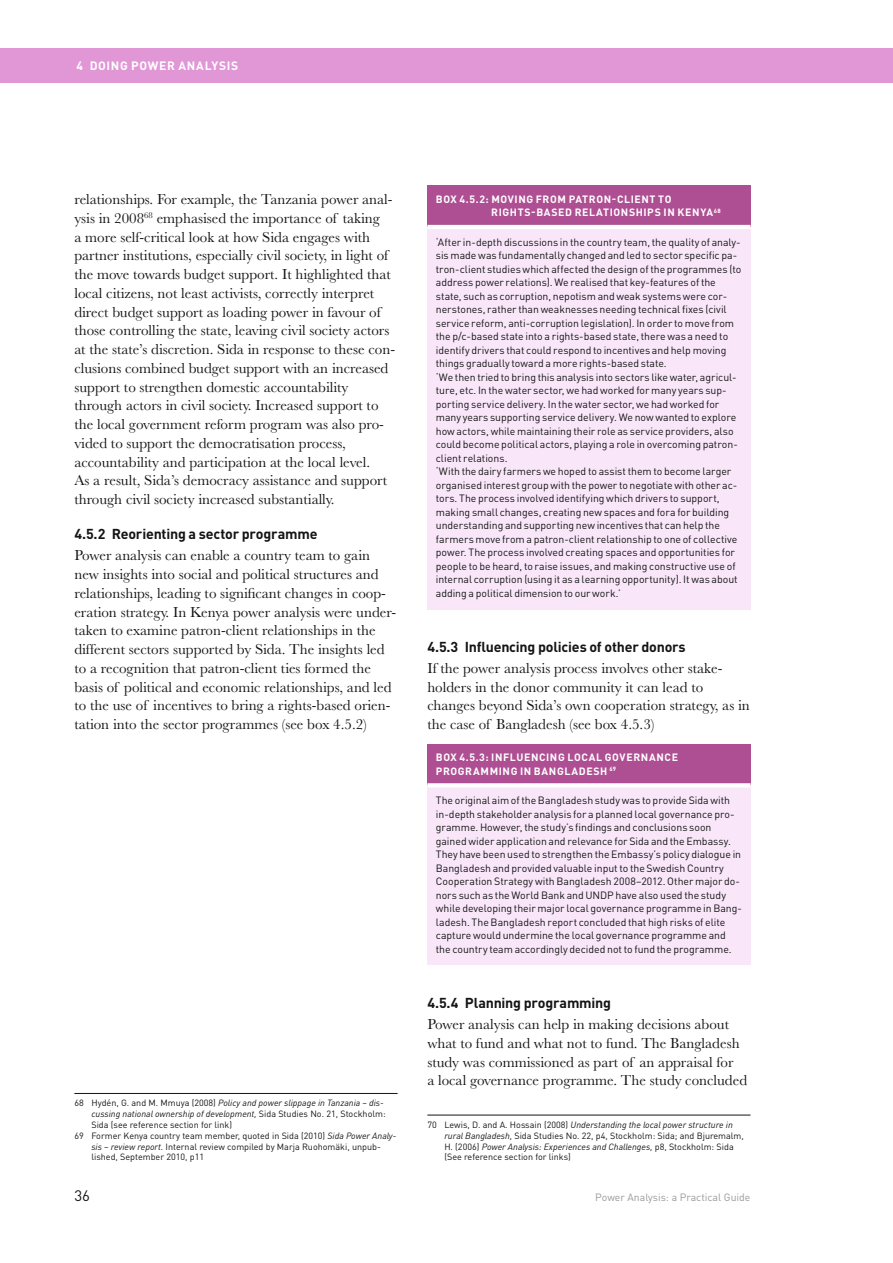
<style>
.page{position:relative;width:893px;height:1263px;background:#fff}
.page>*{position:absolute;margin:0;border:0;box-sizing:border-box;transform-origin:0 0}
.t1{font:15px/18.8px "Baskerville MT Std";color:#131413}
.t2{font:15px "DIN Pro";color:#131413}
.t3{font:700 14.25px "DIN Pro";letter-spacing:-.015em;color:#131413}
.t4{font:700 12px "DIN Pro";letter-spacing:.05em;color:#fff}
.t5{font:10.5px/13.5px "DIN Pro";letter-spacing:-.005em;color:#131413}
.t6{font:700 10.5px/13.5px "DIN Pro";letter-spacing:.06em;color:#fff}
.t7{font:10.5px "DIN Pro";color:#999}
.t8{font:9px/10.8px "DIN Pro";color:#131413}
.t9{font:italic 9px "DIN Pro";color:#131413}
.s1{font-style:normal}
.s2{font-style:italic}
</style>
<div class="page">
<div style="left:0;top:49px;width:893px;height:34px;background:#e197d5"></div>
<hr style="left:74px;top:1093px;width:324px;height:1px;background:#131413">
<div style="left:427px;top:185px;width:323px;height:42px;background:#af4f93"></div>
<div style="left:427px;top:227px;width:323px;height:382px;background:#f9e7f9"></div>
<hr style="left:427px;top:225px;width:323px;height:4px;background:#fff">
<div style="left:427px;top:744px;width:323px;height:41px;background:#af4f93"></div>
<div style="left:427px;top:785px;width:323px;height:180px;background:#f9e7f9"></div>
<svg style="left:427px;top:783px;width:323px;height:4px"></svg>
<hr style="left:427px;top:1115px;width:323px;height:1px;background:#131413">
<p class="t4" style="left:77px;top:58px;width:112px">4 DOIN G POWER ANAL</p>
<p class="t4" style="left:212px;top:58px;width:15px">YSIS</p>
<p class="t1" style="left:74px;top:190px;width:322px">relationships. For example, the Tanzania power anal&shy;ysis in 2008<sup>68</sup> emphasised the importance of taking<br>a more self-critical look at how Sida engages with partner institutions, especially civil society, in light of the move towards budget support. It highlighted that local citizens, not least activists, correctly interpret direct budget support as loading power in favour of those controlling the state, leaving civil society actors at the state’s discretion. Sida in response to these con&shy;clusions combined budget support with an increased support to strengthen domestic accountability through actors in civil society. Increased support to the local government reform program was also pro&shy;vided to support the democratisation process, accountability and participation at the local level.<br>As a result, Sida’s democracy assistance and support through civil society increased substantially.</p>
<h2 class="t3" style="left:74px;top:525px;width:245px">4.5.2 REORIENTING A SECTOR PROGRAMME</h2>
<p class="t1" style="left:74px;top:546px;width:323px">Power analysis can enable a country team to gain new insights into social and political structures and relationships, leading to significant changes in coop&shy;eration strategy. In Kenya power analysis were under&shy;taken to examine patron-client relationships in the different sectors supported by Sida. The insights led to a recognition that patron-client ties formed the basis of political and economic relationships, and led to the use of incentives to bring a rights-based orien&shy;tation into the sector programmes (see box 4.5.2)<sup>69</sup></p>
<p class="t9" style="left:74px;top:1097px;width:311px"><span class="s1">68 Hydén, G. and M. Mmuya (2008)</span> Policy and power slippage in Tanzania – dis-</p>
<p class="t9" style="left:91px;top:1108px;width:296px">cussing national ownership of development, <span class="s1">Sida Studies No. 21, Stockholm:</span></p>
<p class="t8" style="left:91px;top:1119px;width:142px">Sida (see reference section for link)</p>
<p class="t8" style="left:74px;top:1130px;width:323px">69 Former Kenya country team member, quoted in Sida (2010) <span class="s2">Sida Power Analy-</span></p>
<p class="t8" style="left:91px;top:1140px;width:291px"><span class="s2">sis – review report.</span> Internal review compiled by Marja Ruohomäki, unpub-</p>
<p class="t8" style="left:91px;top:1151px;width:114px">lished, September 2010, p11</p>
<p class="t6" style="left:491px;top:192px;width:182px;text-indent:-55px">BOX 4.5.2: MOVING FROM PATRON-CLI ENT TO<br>RIGHTS‑BAS</p>
<p class="t6" style="left:558px;top:205px;width:71px">ED RELATIONSHIPS</p>
<p class="t6" style="left:664px;top:205px;width:59px">IN KENYA<sup>68</sup></p>
<p class="t5" style="left:436px;top:235px;width:307px">‘After in-depth discussions in the country team, the quality of analy&shy;sis made was fundamentally changed and led to sector specific pa&shy;tron-client studies which affected the design of the programmes (to address power relations). We realised that key-features of the state, such as corruption, nepotism and weak systems were cor&shy;nerstones, rather than weaknesses needing technical fixes (civil service reform, anti-corruption legislation). In order to move from the p/c-based state into a rights-based state, there was a need to identify drivers that could respond to incentives and help moving things gradually toward a more rights-based state.<br>‘We then tried to bring this analysis into sectors like water, agricul&shy;ture, etc. In the water sector, we had worked for many years sup&shy;porting service delivery. In the water sector, we had worked for many years supporting service delivery. We now wanted to explore how actors, while maintaining their role as service providers, also could become political actors, playing a role in overcoming patron&shy;client relations.<br>‘With the dairy farmers we hoped to assist them to become larger organised interest group with the power to negotiate with other ac&shy;tors. The process involved identifying which drivers to support, making small changes, creating new spaces and fora for building understanding and supporting new incentives that can help the farmers move from a patron-client relationship to one of collective power. The process involved creating spaces and opportunities for people to be heard, to raise issues, and making constructive use of internal corruption (using it as a learning opportunity). It was about adding a political dimension to our work.’</p>
<h2 class="t3" style="left:427px;top:637px;width:260px">4.5.3 INFLUENCING POLICIES OF OTHER DONORS</h2>
<h1 class="t1" style="left:427px;top:659px;width:324px">If the power analysis process involves other stake&shy;holders in the donor community it can lead to changes beyond Sida’s own cooperation strategy, as in the case of Bangladesh (see box 4.5.3)</h1>
<p class="t6" style="left:436px;top:750px;width:67px">BOX 4.5.3: INFL</p>
<p class="t6" style="left:516px;top:750px;width:22px">UENCIN</p>
<p class="t6" style="left:558px;top:750px;width:32px">G LOCAL</p>
<p class="t6" style="left:605px;top:750px;width:45px">GOVERNANC</p>
<p class="t6" style="left:672px;top:750px;width:8px">E</p>
<p class="t6" style="left:436px;top:764px;width:46px">PROGRAMMIN</p>
<p class="t6" style="left:511px;top:764px;width:107px">G IN BAN GLADESH <sup>69</sup></p>
<p class="t5" style="left:436px;top:793px;width:308px">The original aim of the Bangladesh study was to provide Sida with in-depth stakeholder analysis for a planned local governance pro&shy;gramme. However, the study’s findings and conclusions soon gained wider application and relevance for Sida and the Embassy.<br>They have been used to strengthen the Embassy’s policy dialogue in Bangladesh and provided valuable input to the Swedish Country Cooperation Strategy with Bangladesh 2008–2012. Other major do&shy;nors such as the World Bank and UNDP have also used the study while developing their major local governance programme in Bang&shy;ladesh. The Bangladesh report concluded that high risks of elite capture would undermine the local governance programme and the country team accordingly decided not to fund the programme.</p>
<h2 class="t3" style="left:427px;top:993px;width:194px">4.5.4 PLANNING PROGRAMMING<sup>70</sup></h2>
<h1 class="t1" style="left:427px;top:1015px;width:321px">Power analysis can help in making decisions about what to fund and what not to fund. The Bangladesh study was commissioned as part of an appraisal for<br>a local governance programme. The study concluded</h1>
<p class="t8" style="left:444px;top:1119px;width:301px;text-indent:-17px">70 Lewis, D. and A. Hossain (2008) <span class="s2">Understanding the local power structure in rural Bangladesh,</span> Sida Studies No. 22, p4, Stockholm: Sida; and Bjuremalm, H. (2006) <span class="s2">Power Analysis: Experiences and Challenges,</span> p8, Stockholm: Sida (See reference section for links)</p>
<h1 class="t2" style="left:74px;top:1186px;width:17px">36</h1>
<p class="t7" style="left:595px;top:1190px;width:157px">Power Analysis: a Practical Guide</p>
</div>
